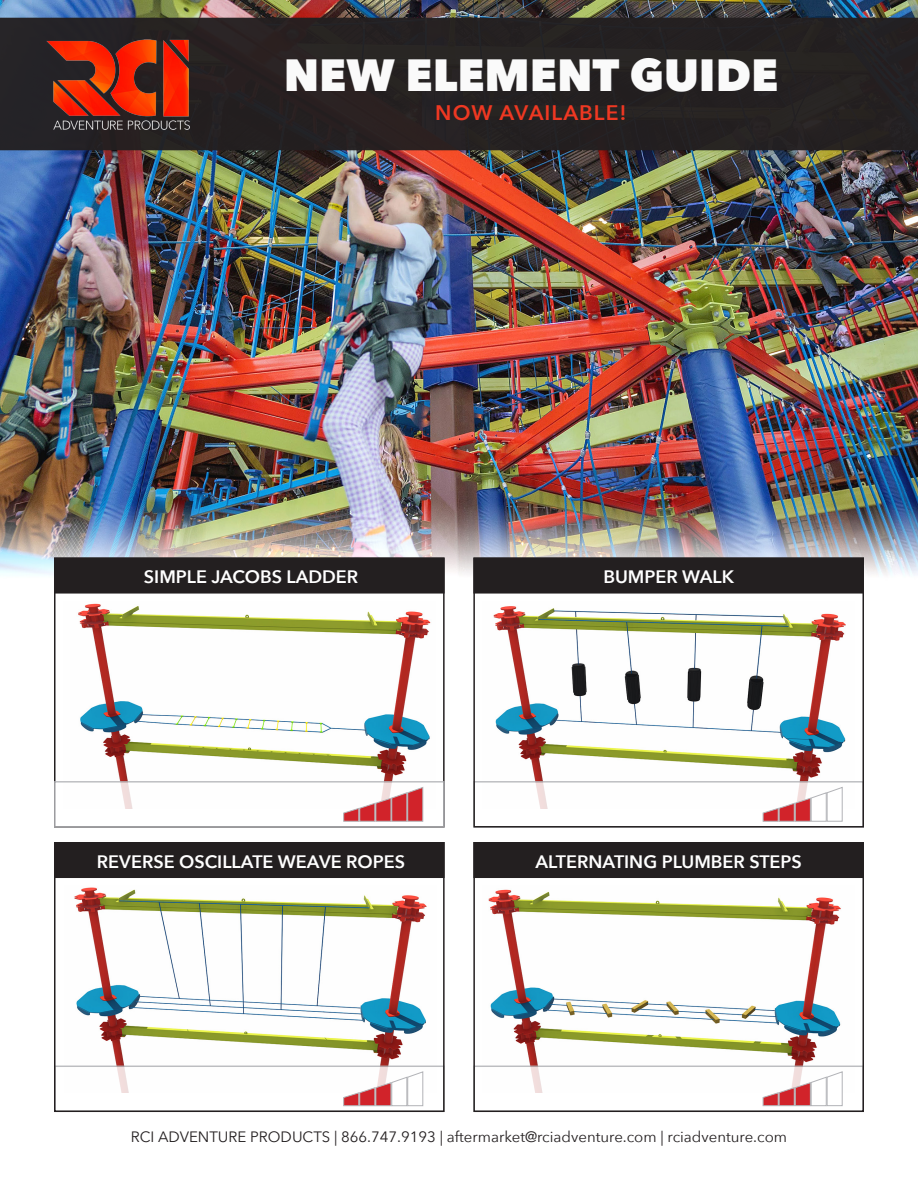
<style>
.page{position:relative;width:918px;height:1188px;background:#fff}
.page>*{position:absolute;margin:0;border:0;box-sizing:border-box;transform-origin:0 0}
.t1{font:800 45px "Avenir Next";color:#fafafa}
.t2{font:600 21px "Avenir Next";letter-spacing:.05em;color:#ef3822}
.t3{font:600 18px "Avenir Next";color:#fff}
.t4{font:15px "Avenir Next";color:#231f20}
</style>
<div class="page">
<img style="left:0;top:0;width:918px;height:575px">
<div style="left:0;top:18px;width:918px;height:132px;background:#252121"></div>
<div style="left:474px;top:558px;width:389px;height:35px;background:#231f20"></div>
<div style="left:473px;top:558px;width:391px;height:36px;border:2px solid #231f20"></div>
<img style="left:493px;top:606px;width:353px;height:175px">
<div style="left:473px;top:781px;width:391px;height:47px;background:#fff;border:2px solid #b2b3b7"></div>
<svg style="left:763px;top:787px;width:80px;height:35px"></svg>
<div style="left:473px;top:558px;width:391px;height:270px;border:2px solid #231f20"></div>
<img style="left:23px;top:28px;width:169px;height:107px">
<div style="left:55px;top:558px;width:389px;height:35px;background:#231f20"></div>
<div style="left:54px;top:558px;width:391px;height:36px;border:2px solid #231f20"></div>
<img style="left:78px;top:603px;width:353px;height:178px">
<div style="left:54px;top:781px;width:391px;height:47px;background:#fff;border:2px solid #b2b3b7"></div>
<svg style="left:343px;top:787px;width:80px;height:35px"></svg>
<div style="left:474px;top:843px;width:389px;height:34px;background:#231f20"></div>
<div style="left:473px;top:842px;width:391px;height:36px;border:2px solid #231f20"></div>
<img style="left:483px;top:889px;width:372px;height:177px">
<div style="left:473px;top:1066px;width:391px;height:46px;background:#fff;border:2px solid #b2b3b7"></div>
<svg style="left:763px;top:1071px;width:80px;height:35px"></svg>
<div style="left:473px;top:842px;width:391px;height:270px;border:2px solid #231f20"></div>
<div style="left:55px;top:843px;width:389px;height:34px;background:#231f20"></div>
<div style="left:54px;top:842px;width:391px;height:36px;border:2px solid #231f20"></div>
<img style="left:65px;top:887px;width:371px;height:179px">
<div style="left:54px;top:1066px;width:391px;height:46px;background:#fff;border:2px solid #b2b3b7"></div>
<div style="left:54px;top:842px;width:391px;height:270px;border:2px solid #231f20"></div>
<svg style="left:343px;top:1071px;width:80px;height:35px"></svg>
<p class="t1" style="left:284px;top:47px;width:496px">NEW ELEMENT GUIDE</p>
<p class="t2" style="left:435px;top:94px;width:193px">NOW AVAILABLE!</p>
<p class="t3" style="left:144px;top:561px;width:216px">SIMPLE JACOBS LADDER</p>
<p class="t3" style="left:603px;top:561px;width:132px">BUMPER WALK</p>
<p class="t3" style="left:97px;top:846px;width:310px">REVERSE OSCILLATE WEAVE ROPES</p>
<p class="t3" style="left:535px;top:846px;width:268px">ALTERNATING PLUMBER STEPS</p>
<p class="t4" style="left:131px;top:1124px;width:658px">RCI ADVENTURE PRODUCTS | 866.747.9193 | aftermarket@rciadventure.com | rciadventure.com</p>
</div>
